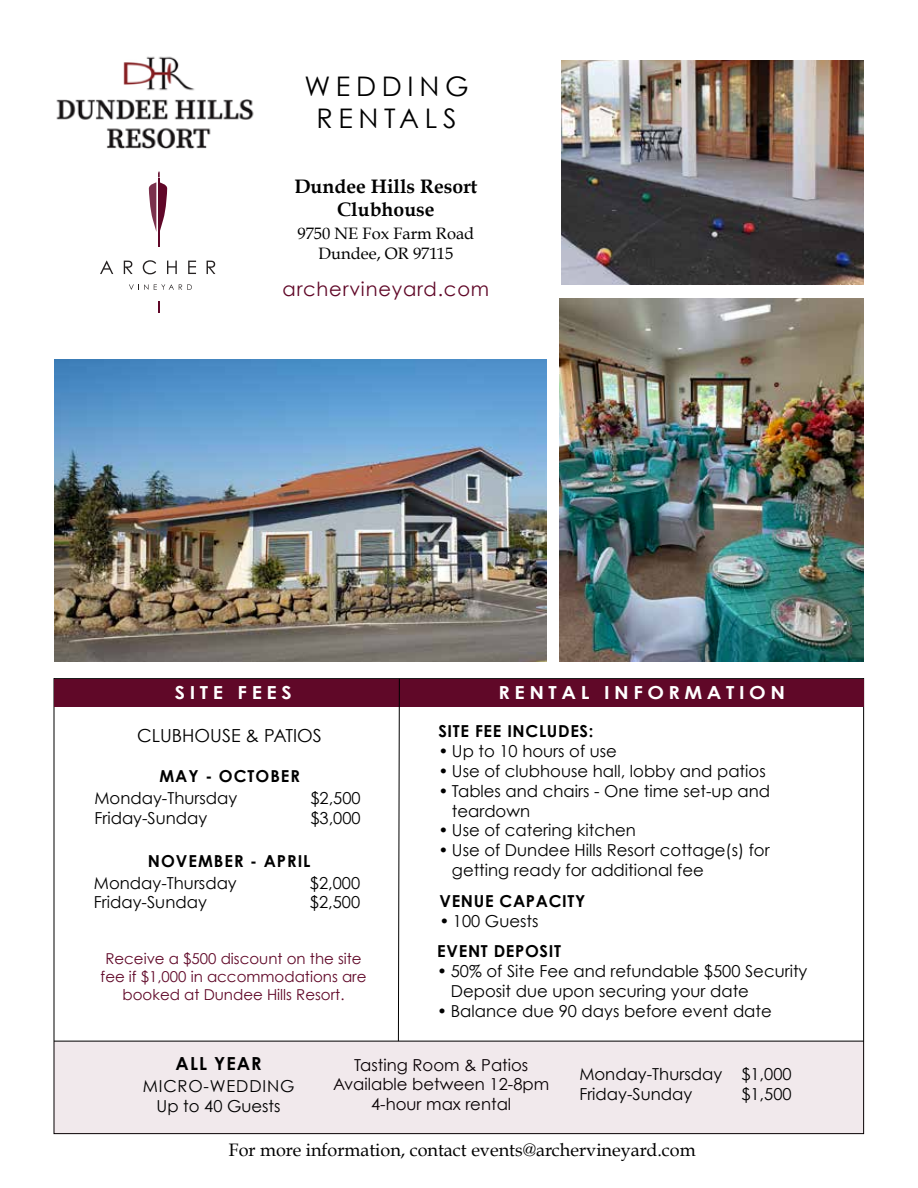
<style>
.page{position:relative;width:918px;height:1188px;background:#fff}
.page>*{position:absolute;margin:0;border:0;box-sizing:border-box;transform-origin:0 0}
.t1{font:27px/32.4px "Century Gothic";letter-spacing:.21em;color:#000;text-align:center}
.t2{font:700 19.5px/23.4px "Book Antiqua";color:#000;text-align:center}
.t3{font:19.5px "Century Gothic";letter-spacing:.04em;color:#600828}
.t4{font:18px "Book Antiqua";color:#000}
.t5{font:700 18px "Century Gothic";letter-spacing:.23em;color:#fff;scale:1.1 1}
.t6{font:18px "Century Gothic";color:#000}
.t7{font:700 18px "Century Gothic";letter-spacing:.06em;color:#000}
.t8{font:16.5px/19.8px "Century Gothic";color:#000}
.t9{font:700 16.5px "Century Gothic";letter-spacing:.04em;color:#000}
.t10{font:16.5px/19.8px "Book Antiqua";color:#000;text-align:center}
.t11{font:700 16.5px "Century Gothic";letter-spacing:.06em;color:#000}
.t12{font:16.5px/19.8px "Century Gothic";letter-spacing:.05em;color:#000;text-align:center}
.t13{font:15px/18px "Century Gothic";color:#600828;text-align:center}
</style>
<div class="page">
<img style="left:54px;top:360px;width:492px;height:302px">
<img style="left:560px;top:298px;width:304px;height:364px">
<img style="left:562px;top:60px;width:302px;height:224px">
<div style="left:54px;top:679px;width:810px;height:27px;background:#600828"></div>
<div style="left:54px;top:1041px;width:810px;height:93px;background:#f1e9ec"></div>
<svg style="left:398px;top:678px;width:2px;height:363px"></svg>
<hr style="left:54px;top:1041px;width:810px;height:1px;background:#000">
<svg style="left:100px;top:261px;width:13px;height:13px"></svg>
<svg style="left:167px;top:261px;width:10px;height:13px"></svg>
<svg style="left:188px;top:261px;width:8px;height:13px"></svg>
<svg style="left:158px;top:301px;width:2px;height:12px"></svg>
<svg style="left:124px;top:261px;width:9px;height:13px"></svg>
<svg style="left:143px;top:260px;width:13px;height:14px"></svg>
<svg style="left:129px;top:284px;width:63px;height:6px"></svg>
<svg style="left:207px;top:261px;width:8px;height:13px"></svg>
<hr style="left:158px;top:179px;width:2px;height:68px;background:#600728">
<svg style="left:149px;top:171px;width:18px;height:61px"></svg>
<img style="left:56px;top:56px;width:198px;height:93px">
<h1 class="t1" style="left:304px;top:69px;width:166px">WEDDING<br>RENTALS</h1>
<p class="t2" style="left:294px;top:174px;width:185px">Dundee Hills Resort<br>Clubhouse</p>
<p class="t10" style="left:297px;top:223px;width:178px">9750 NE Fox Farm Road<br>Dundee, OR 97115</p>
<p class="t3" style="left:283px;top:275px;width:208px">archervineyard.com</p>
<p class="t5" style="left:175px;top:678px;width:108px">SITE FEES</p>
<p class="t5" style="left:499px;top:678px;width:262px">RENTAL INFORMATION</p>
<p class="t9" style="left:438px;top:719px;width:157px">SITE FEE INCLUDES:</p>
<p class="t8" style="left:438px;top:741px;width:180px">• Up to 10 hours of use</p>
<p class="t8" style="left:438px;top:761px;width:329px">• Use of clubhouse hall, lobby and patios</p>
<p class="t8" style="left:452px;top:781px;width:320px;text-indent:-13px">• Tables and chairs - One time set-up and teardown</p>
<p class="t8" style="left:438px;top:820px;width:199px">• Use of catering kitchen</p>
<p class="t8" style="left:452px;top:840px;width:319px;text-indent:-13px">• Use of Dundee Hills Resort cottage(s) for getting ready for additional fee</p>
<p class="t6" style="left:137px;top:722px;width:186px">CLUBHOUSE &amp; PATIOS</p>
<p class="t11" style="left:159px;top:764px;width:142px">MAY - OCTOBER</p>
<p class="t8" style="left:94px;top:788px;width:144px">Monday-Thursday</p>
<p class="t8" style="left:310px;top:788px;width:52px">$2,500</p>
<p class="t8" style="left:94px;top:808px;width:114px">Friday-Sunday</p>
<p class="t8" style="left:310px;top:808px;width:52px">$3,000</p>
<p class="t11" style="left:148px;top:848px;width:164px">NOVEMBER - APRIL</p>
<p class="t8" style="left:94px;top:872px;width:144px">Monday-Thursday</p>
<p class="t8" style="left:310px;top:872px;width:52px">$2,000</p>
<p class="t8" style="left:94px;top:892px;width:114px">Friday-Sunday</p>
<p class="t8" style="left:310px;top:892px;width:52px">$2,500</p>
<p class="t9" style="left:439px;top:888px;width:147px">VENUE CAPACITY</p>
<p class="t8" style="left:439px;top:911px;width:101px">• 100 Guests</p>
<p class="t13" style="left:101px;top:949px;width:267px">Receive a $500 discount on the site fee if $1,000 in accommodations are booked at Dundee Hills Resort.</p>
<p class="t9" style="left:437px;top:939px;width:125px">EVENT DEPOSIT</p>
<p class="t8" style="left:451px;top:961px;width:358px;text-indent:-13px">• 50% of Site Fee and refundable $500 Security<br>Deposit due upon securing your date</p>
<p class="t8" style="left:437px;top:1001px;width:336px">• Balance due 90 days before event date</p>
<p class="t7" style="left:176px;top:1050px;width:88px">ALL YEAR</p>
<p class="t12" style="left:143px;top:1076px;width:153px">MICRO-WEDDING<br>Up to 40 Guests</p>
<p class="t8" style="left:333px;top:1055px;width:218px;text-align:center">Tasting Room &amp; Patios<br>Available between 12-8pm<br>4-hour max rental</p>
<p class="t8" style="left:579px;top:1064px;width:214px">Monday-Thursday $1,000<br>Friday-Sunday</p>
<p class="t8" style="left:741px;top:1084px;width:52px">$1,500</p>
<p class="t4" style="left:229px;top:1137px;width:468px">For more information, contact events@archervineyard.com</p>
</div>
